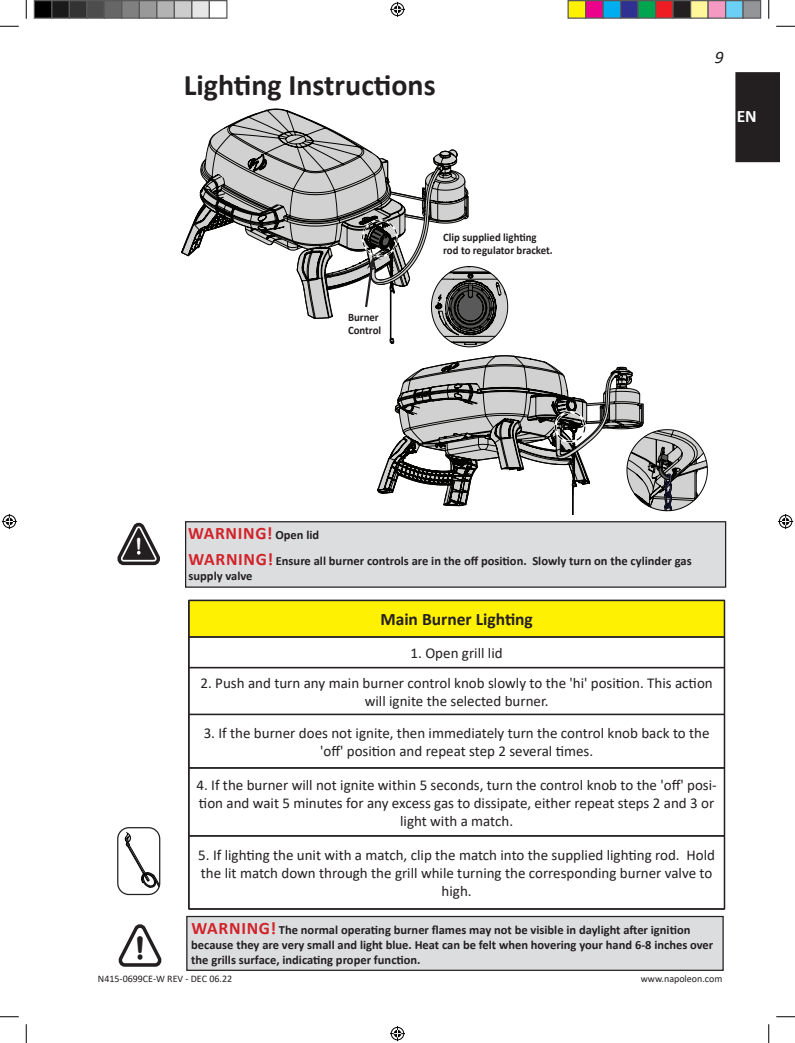
<style>
.page{position:relative;width:795px;height:1043px;background:#fff}
.page>*{position:absolute;margin:0;border:0;box-sizing:border-box;transform-origin:0 0}
.t1{font:700 37.5px "Courier New";color:#231f20;scale:.92 1}
.Chapter_head{font:700 30px "Calibri";color:#231f20}
.t2{font:700 26.88px "Courier New";color:#fff;scale:.75 1}
.t3{font:700 17.5px "Calibri";color:#231f20}
.Warning-Caution-OUTD{font:700 17.5px "Calibri";letter-spacing:.04em;color:#d1232a}
.t4{font:700 17.5px "Calibri";color:#fff}
.t5{font:italic 17.5px "Calibri";color:#231f20}
.t6{font:15px/18px "Calibri";color:#231f20;text-align:center}
.Warning-Caution-OUTD-2{font:700 12.5px/15px "Calibri";color:#231f20}
.t7{font:700 11.38px/12.5px "Calibri";color:#231f20;scale:.95 1}
.t8{font:10px "Calibri";color:#231f20}
.s1{font-size:12.5px;color:#231f20}
.s2{font-size:17.5px;color:#d1232a}
</style>
<div class="page">
<div style="left:736px;top:73px;width:44px;height:88px;background:#231f20"></div>
<div style="left:735px;top:72px;width:45px;height:90px;border:1px solid #231f20"></div>
<div style="left:186px;top:522px;width:540px;height:65px;background:#dcdddf"></div>
<div style="left:185px;top:521px;width:541px;height:66px;border:1px solid #231f20"></div>
<div style="left:189px;top:600px;width:535px;height:37px;background:#fff101"></div>
<hr style="left:189px;top:600px;width:535px;height:1px;background:#231f20">
<hr style="left:188px;top:600px;width:1px;height:37px;background:#231f20">
<hr style="left:189px;top:600px;width:1px;height:36px;background:#231f20">
<hr style="left:724px;top:600px;width:1px;height:37px;background:#231f20">
<hr style="left:725px;top:600px;width:1px;height:37px;background:#231f20">
<hr style="left:189px;top:636px;width:536px;height:1px;background:#231f20">
<hr style="left:189px;top:637px;width:535px;height:1px;background:#231f20">
<hr style="left:188px;top:637px;width:1px;height:30px;background:#231f20">
<hr style="left:189px;top:637px;width:1px;height:30px;background:#231f20">
<hr style="left:724px;top:637px;width:1px;height:30px;background:#231f20">
<hr style="left:725px;top:637px;width:1px;height:30px;background:#231f20">
<hr style="left:189px;top:667px;width:535px;height:1px;background:#231f20">
<hr style="left:188px;top:667px;width:1px;height:47px;background:#231f20">
<hr style="left:189px;top:668px;width:1px;height:46px;background:#231f20">
<hr style="left:724px;top:667px;width:1px;height:47px;background:#231f20">
<hr style="left:725px;top:667px;width:1px;height:47px;background:#231f20">
<hr style="left:189px;top:714px;width:535px;height:1px;background:#231f20">
<hr style="left:188px;top:714px;width:1px;height:54px;background:#231f20">
<hr style="left:189px;top:714px;width:1px;height:53px;background:#231f20">
<hr style="left:724px;top:714px;width:1px;height:54px;background:#231f20">
<hr style="left:725px;top:714px;width:1px;height:54px;background:#231f20">
<hr style="left:189px;top:767px;width:536px;height:1px;background:#231f20">
<hr style="left:189px;top:768px;width:535px;height:1px;background:#231f20">
<hr style="left:188px;top:768px;width:1px;height:67px;background:#231f20">
<hr style="left:189px;top:768px;width:1px;height:67px;background:#231f20">
<hr style="left:724px;top:768px;width:1px;height:67px;background:#231f20">
<hr style="left:725px;top:768px;width:1px;height:67px;background:#231f20">
<hr style="left:189px;top:835px;width:536px;height:1px;background:#231f20">
<hr style="left:189px;top:836px;width:535px;height:1px;background:#231f20">
<hr style="left:188px;top:835px;width:1px;height:74px;background:#231f20">
<hr style="left:189px;top:836px;width:1px;height:72px;background:#231f20">
<hr style="left:724px;top:835px;width:1px;height:74px;background:#231f20">
<hr style="left:725px;top:835px;width:1px;height:74px;background:#231f20">
<hr style="left:189px;top:908px;width:536px;height:1px;background:#231f20">
<hr style="left:189px;top:909px;width:536px;height:1px;background:#231f20">
<svg style="left:117px;top:522px;width:43px;height:44px"></svg>
<svg style="left:123px;top:832px;width:37px;height:62px"></svg>
<div style="left:117px;top:827px;width:43px;height:68px;border:1px solid #231f20;border-radius:11px"></div>
<div style="left:187px;top:916px;width:536px;height:54px;background:#dcdddf"></div>
<div style="left:186px;top:915px;width:538px;height:55px;border:1px solid #231f20"></div>
<svg style="left:118px;top:924px;width:44px;height:43px"></svg>
<svg style="left:182px;top:109px;width:326px;height:238px"></svg>
<svg style="left:377px;top:355px;width:331px;height:168px"></svg>
<div style="left:554px;top:411px;width:32px;height:32px;border:2px solid #fff;border-radius:50%"></div>
<div style="left:555px;top:411px;width:30px;height:31px;border:1px dashed #040503;border-radius:50%"></div>
<svg style="left:0;top:25px;width:19px;height:2px"></svg>
<svg style="left:776px;top:25px;width:19px;height:2px"></svg>
<svg style="left:0;top:1016px;width:19px;height:1px"></svg>
<svg style="left:776px;top:1016px;width:19px;height:1px"></svg>
<svg style="left:25px;top:0;width:2px;height:19px"></svg>
<svg style="left:25px;top:1024px;width:2px;height:18px"></svg>
<svg style="left:768px;top:0;width:2px;height:19px"></svg>
<svg style="left:768px;top:1024px;width:2px;height:18px"></svg>
<svg style="left:390px;top:2px;width:15px;height:15px"></svg>
<svg style="left:390px;top:1026px;width:15px;height:15px"></svg>
<svg style="left:2px;top:514px;width:15px;height:15px"></svg>
<svg style="left:778px;top:514px;width:15px;height:15px"></svg>
<div style="left:34px;top:1px;width:18px;height:17px;background:#000"></div>
<div style="left:34px;top:0;width:18px;height:19px;border:1px solid #595959"></div>
<div style="left:52px;top:1px;width:17px;height:17px;background:#1a1a1a"></div>
<div style="left:51px;top:0;width:19px;height:19px;border:1px solid #595959"></div>
<div style="left:69px;top:1px;width:18px;height:17px;background:#333"></div>
<div style="left:69px;top:0;width:19px;height:19px;border:1px solid #595959"></div>
<div style="left:87px;top:1px;width:17px;height:17px;background:#4d4d4d"></div>
<div style="left:86px;top:0;width:19px;height:19px;border:1px solid #595959"></div>
<div style="left:104px;top:1px;width:18px;height:17px;background:#666"></div>
<div style="left:104px;top:0;width:18px;height:19px;border:1px solid #595959"></div>
<div style="left:122px;top:1px;width:17px;height:17px;background:#808080"></div>
<div style="left:121px;top:0;width:19px;height:19px;border:1px solid #595959"></div>
<div style="left:139px;top:1px;width:18px;height:17px;background:#999"></div>
<div style="left:139px;top:0;width:19px;height:19px;border:1px solid #595959"></div>
<div style="left:157px;top:1px;width:17px;height:17px;background:#b3b3b3"></div>
<div style="left:156px;top:0;width:19px;height:19px;border:1px solid #595959"></div>
<div style="left:174px;top:1px;width:18px;height:17px;background:#ccc"></div>
<div style="left:174px;top:0;width:18px;height:19px;border:1px solid #595959"></div>
<div style="left:192px;top:1px;width:17px;height:17px;background:#e6e6e6"></div>
<div style="left:191px;top:0;width:19px;height:19px;border:1px solid #595959"></div>
<div style="left:209px;top:0;width:19px;height:19px;border:1px solid #595959"></div>
<div style="left:568px;top:1px;width:18px;height:17px;background:#fff101"></div>
<div style="left:568px;top:0;width:18px;height:19px;border:1px solid #595959"></div>
<div style="left:586px;top:1px;width:17px;height:17px;background:#ed028c"></div>
<div style="left:585px;top:0;width:19px;height:19px;border:1px solid #595959"></div>
<div style="left:603px;top:1px;width:18px;height:17px;background:#00aeef"></div>
<div style="left:602px;top:0;width:19px;height:19px;border:1px solid #595959"></div>
<div style="left:621px;top:1px;width:17px;height:17px;background:#2e3092"></div>
<div style="left:620px;top:0;width:19px;height:19px;border:1px solid #595959"></div>
<div style="left:638px;top:1px;width:18px;height:17px;background:#00a54f"></div>
<div style="left:638px;top:0;width:18px;height:19px;border:1px solid #595959"></div>
<div style="left:656px;top:1px;width:17px;height:17px;background:#ee1d23"></div>
<div style="left:655px;top:0;width:19px;height:19px;border:1px solid #595959"></div>
<div style="left:673px;top:1px;width:18px;height:17px;background:#231f20"></div>
<div style="left:672px;top:0;width:19px;height:19px;border:1px solid #595959"></div>
<div style="left:691px;top:1px;width:17px;height:17px;background:#fff79a"></div>
<div style="left:690px;top:0;width:19px;height:19px;border:1px solid #595959"></div>
<div style="left:708px;top:1px;width:18px;height:17px;background:#f499c2"></div>
<div style="left:708px;top:0;width:18px;height:19px;border:1px solid #595959"></div>
<div style="left:726px;top:1px;width:17px;height:17px;background:#6bcff6"></div>
<div style="left:725px;top:0;width:19px;height:19px;border:1px solid #595959"></div>
<div style="left:743px;top:1px;width:18px;height:17px;background:#939598"></div>
<div style="left:742px;top:0;width:19px;height:19px;border:1px solid #595959"></div>
<p class="Chapter_head" style="left:184px;top:64px;width:253px">Lighting Instructions</p>
<p class="t7" style="left:348px;top:311px;width:36px">Burner<br>Control</p>
<p class="t7" style="left:443px;top:231px;width:117px">Clip supplied lighting rod to regulator bracket.</p>
<p class="t5" style="left:715px;top:45px;width:10px">9</p>
<p class="t4" style="left:737px;top:104px;width:22px">EN</p>
<p class="t2" style="left:133px;top:529px;width:18px">!</p>
<p class="t1" style="left:130px;top:923px;width:24px">!</p>
<p class="Warning-Caution-OUTD" style="left:188px;top:520px;width:133px">WARNING! <span class="s1">Open lid</span></p>
<p class="Warning-Caution-OUTD-2" style="left:189px;top:553px;width:505px"><span class="s2">WARNING!</span> Ensure all burner controls are in the off position. Slowly turn on the cylinder gas supply valve</p>
<p class="t3" style="left:380px;top:607px;width:154px">Main Burner Lighting</p>
<p class="t6" style="left:411px;top:643px;width:94px">1. Open grill lid</p>
<p class="t6" style="left:200px;top:673px;width:514px">2. Push and turn any main burner control knob slowly to the 'hi' position. This action will ignite the selected burner.</p>
<p class="t6" style="left:204px;top:723px;width:507px">3. If the burner does not ignite, then immediately turn the control knob back to the 'off' position and repeat step 2 several times.</p>
<p class="t6" style="left:196px;top:775px;width:522px">4. If the burner will not ignite within 5 seconds, turn the control knob to the 'off' posi&shy;tion and wait 5 minutes for any excess gas to dissipate, either repeat steps 2 and 3 or light with a match.</p>
<p class="t6" style="left:198px;top:845px;width:518px">5. If lighting the unit with a match, clip the match into the supplied lighting rod. Hold the lit match down through the grill while turning the corresponding burner valve to high.</p>
<p class="Warning-Caution-OUTD-2" style="left:191px;top:922px;width:524px"><span class="s2">WARNING!</span> The normal operating burner flames may not be visible in daylight after ignition because they are very small and light blue. Heat can be felt when hovering your hand 6-8 inches over</p>
<p class="Warning-Caution-OUTD-2" style="left:191px;top:952px;width:231px">the grills surface, indicating proper function.</p>
<p class="t8" style="left:98px;top:972px;width:136px">N415-0699CE-W REV - DEC 06.22</p>
<p class="t8" style="left:641px;top:972px;width:83px">www.napoleon.com</p>
</div>
